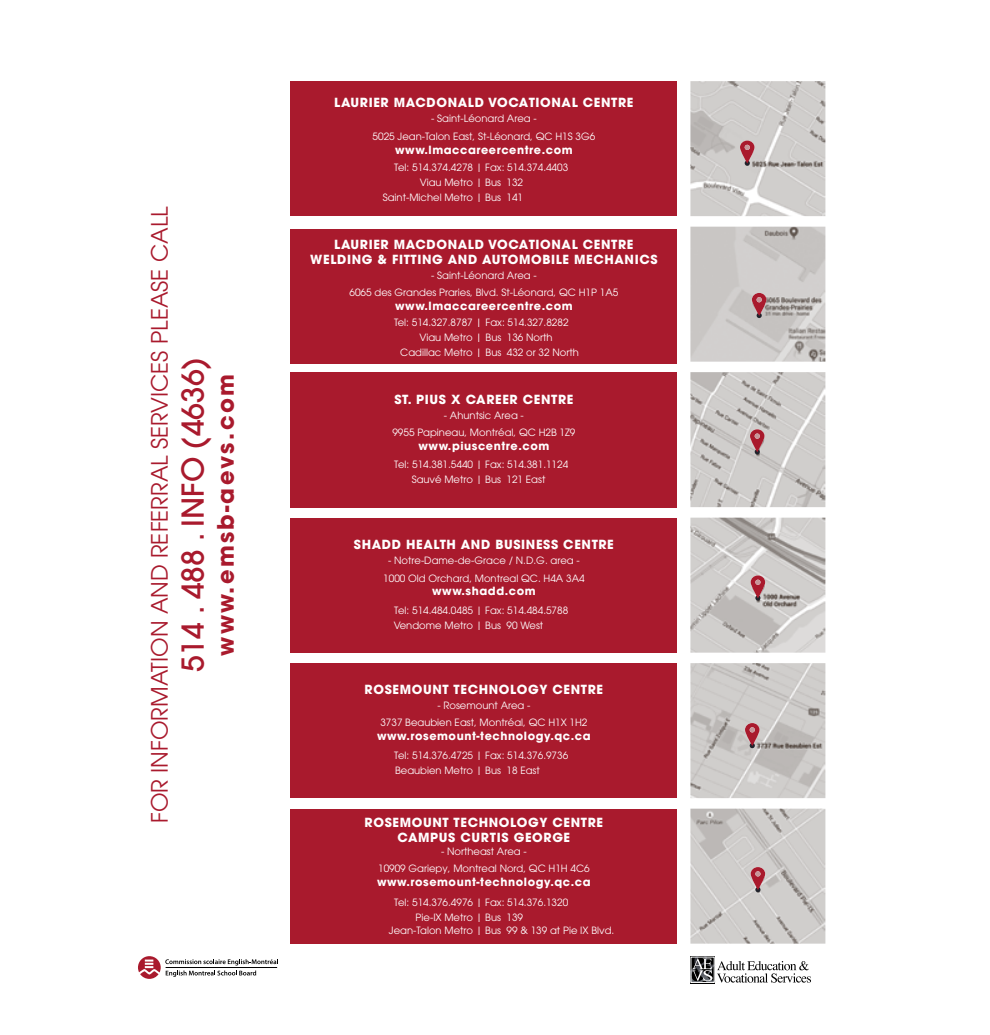
<style>
.page{position:relative;width:990px;height:1035px;background:#fff}
.page>*{position:absolute;margin:0;border:0;box-sizing:border-box;transform-origin:0 0}
.t1{font:500 30px "Avant Garde";color:#a91a2d}
.t2{font:22.5px "Avant Garde";color:#a91a2d}
.t3{font:700 22.5px "Avant Garde";letter-spacing:.1em;color:#a91a2d}
.t4{font:700 12.5px/15px "Avant Garde";letter-spacing:.05em;color:#fff;text-align:center}
.t5{font:700 11.25px "Avant Garde";letter-spacing:.05em;color:#fff}
.t6{font:10px/17.5px "Avant Garde";color:#fff;text-align:center}
</style>
<div class="page">
<div style="left:290px;top:81px;width:387px;height:135px;background:#a91a2d"></div>
<img style="left:690px;top:81px;width:135px;height:135px">
<div style="left:290px;top:229px;width:387px;height:135px;background:#a91a2d"></div>
<img style="left:690px;top:227px;width:135px;height:135px">
<div style="left:290px;top:372px;width:387px;height:135px;background:#a91a2d"></div>
<img style="left:690px;top:372px;width:135px;height:135px">
<div style="left:290px;top:518px;width:387px;height:135px;background:#a91a2d"></div>
<img style="left:690px;top:518px;width:135px;height:135px">
<div style="left:290px;top:663px;width:387px;height:135px;background:#a91a2d"></div>
<img style="left:690px;top:663px;width:135px;height:135px">
<div style="left:290px;top:809px;width:387px;height:135px;background:#a91a2d"></div>
<img style="left:690px;top:809px;width:135px;height:135px">
<svg style="left:690px;top:956px;width:121px;height:27px"></svg>
<svg style="left:138px;top:956px;width:140px;height:23px"></svg>
<svg style="left:740px;top:141px;width:15px;height:23px"></svg>
<svg style="left:745px;top:145px;width:5px;height:5px"></svg>
<svg style="left:752px;top:293px;width:14px;height:23px"></svg>
<svg style="left:757px;top:297px;width:5px;height:5px"></svg>
<svg style="left:750px;top:429px;width:15px;height:23px"></svg>
<svg style="left:755px;top:434px;width:5px;height:5px"></svg>
<svg style="left:755px;top:598px;width:6px;height:3px"></svg>
<svg style="left:751px;top:575px;width:14px;height:23px"></svg>
<svg style="left:755px;top:580px;width:6px;height:5px"></svg>
<svg style="left:745px;top:723px;width:15px;height:23px"></svg>
<svg style="left:750px;top:727px;width:5px;height:5px"></svg>
<svg style="left:755px;top:890px;width:6px;height:2px"></svg>
<svg style="left:751px;top:867px;width:14px;height:23px"></svg>
<svg style="left:755px;top:871px;width:6px;height:5px"></svg>
<h2 class="t2" style="left:146px;top:823px;width:618px;rotate:-90deg">FOR INFORMATION AND REFERRAL SERVICES PLEASE CALL</h2>
<h1 class="t1" style="left:174px;top:672px;width:316px;rotate:-90deg">514 . 488 . INFO (4636)</h1>
<h2 class="t3" style="left:211px;top:656px;width:283px;rotate:-90deg">www.emsb-aevs.com</h2>
<p class="t4" style="left:334px;top:95px;width:301px">LAURIER MACDONALD VOCATIONAL CENTRE</p>
<p class="t6" style="left:373px;top:110px;width:224px">- Saint-Léonard Area -<br>5025 Jean-Talon East, St-Léonard, QC H1S 3G6</p>
<p class="t5" style="left:395px;top:142px;width:179px">www.lmaccareercentre.com</p>
<p class="t6" style="left:394px;top:158px;width:175px">Tel: 514.374.4278 | Fax: 514.374.4403</p>
<p class="t6" style="left:420px;top:173px;width:105px">Viau Metro | Bus 132</p>
<p class="t6" style="left:383px;top:188px;width:142px">Saint-Michel Metro | Bus 141</p>
<p class="t4" style="left:310px;top:237px;width:349px">LAURIER MACDONALD VOCATIONAL CENTRE<br>WELDING &amp; FITTING AND AUTOMOBILE MECHANICS</p>
<p class="t6" style="left:350px;top:267px;width:270px">- Saint-Léonard Area -<br>6065 des Grandes Praries, Blvd. St-Léonard, QC H1P 1A5</p>
<p class="t5" style="left:395px;top:299px;width:179px">www.lmaccareercentre.com</p>
<p class="t6" style="left:394px;top:314px;width:176px">Tel: 514.327.8787 | Fax: 514.327.8282</p>
<p class="t6" style="left:419px;top:329px;width:135px">Viau Metro | Bus 136 North</p>
<p class="t6" style="left:400px;top:344px;width:180px">Cadillac Metro | Bus 432 or 32 North</p>
<p class="t4" style="left:394px;top:391px;width:181px">ST. PIUS X CAREER CENTRE</p>
<p class="t6" style="left:392px;top:406px;width:184px">- Ahuntsic Area -<br>9955 Papineau, Montréal, QC H2B 1Z9</p>
<p class="t5" style="left:419px;top:438px;width:132px">www.piuscentre.com</p>
<p class="t6" style="left:394px;top:457px;width:175px;line-height:15px">Tel: 514.381.5440 | Fax: 514.381.1124<br>Sauvé Metro | Bus 121 East</p>
<p class="t4" style="left:354px;top:537px;width:261px">SHADD HEALTH AND BUSINESS CENTRE</p>
<p class="t6" style="left:383px;top:552px;width:203px">- Notre-Dame-de-Grace / N.D.G. area -<br>1000 Old Orchard, Montreal QC. H4A 3A4</p>
<p class="t5" style="left:432px;top:584px;width:105px">www.shadd.com</p>
<p class="t6" style="left:394px;top:603px;width:176px;line-height:15px;text-align:left">Tel: 514.484.0485 | Fax: 514.484.5788<br>Vendome Metro | Bus 90 West</p>
<p class="t4" style="left:365px;top:682px;width:240px">ROSEMOUNT TECHNOLOGY CENTRE</p>
<p class="t6" style="left:380px;top:697px;width:209px">- Rosemount Area -<br>3737 Beaubien East, Montréal, QC H1X 1H2</p>
<p class="t5" style="left:377px;top:729px;width:215px">www.rosemount-technology.qc.ca</p>
<p class="t6" style="left:394px;top:748px;width:175px;line-height:15px;text-align:left">Tel: 514.376.4725 | Fax: 514.376.9736<br>Beaubien Metro | Bus 18 East</p>
<p class="t4" style="left:365px;top:815px;width:240px">ROSEMOUNT TECHNOLOGY CENTRE<br>CAMPUS CURTIS GEORGE</p>
<p class="t6" style="left:378px;top:842px;width:213px">- Northeast Area -<br>10909 Gariepy, Montreal Nord, QC H1H 4C6</p>
<p class="t5" style="left:377px;top:875px;width:215px">www.rosemount-technology.qc.ca</p>
<p class="t6" style="left:416px;top:895px;width:154px;line-height:15px;text-align:left;text-indent:-21px">Tel: 514.376.4976 | Fax: 514.376.1320<br>Pie-IX Metro | Bus 139</p>
<p class="t6" style="left:389px;top:922px;width:227px">Jean-Talon Metro | Bus 99 &amp; 139 at Pie IX Blvd.</p>
</div>
